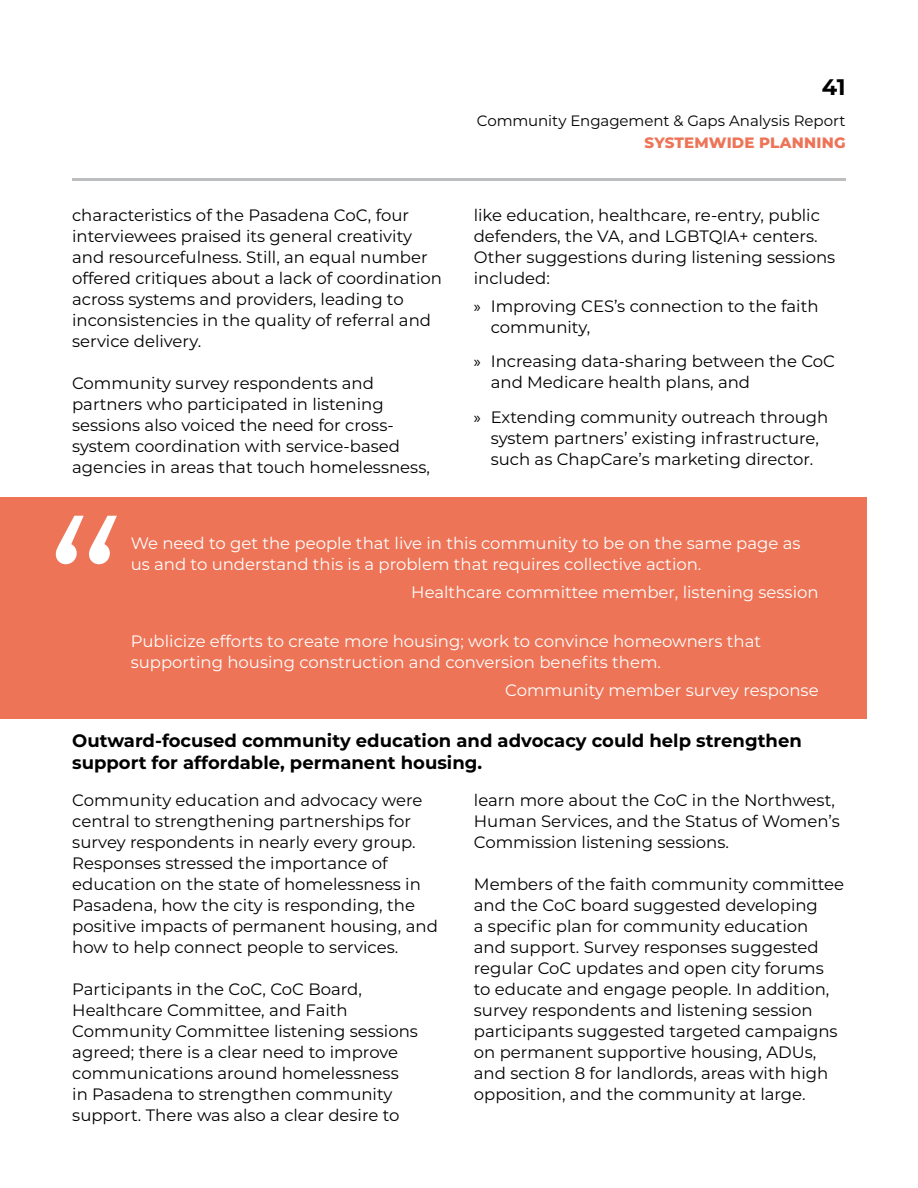
<style>
.page{position:relative;width:918px;height:1188px;background:#fff}
.page>*{position:absolute;margin:0;border:0;box-sizing:border-box;transform-origin:0 0}
.t1{font:italic 195px "Montserrat";color:#fff}
.t2{font:700 22.5px "Montserrat";color:#000}
.t3{font:700 18px/21.6px "Montserrat";color:#000}
.t4{font:16.5px/21px "Montserrat";color:#000}
.t5{font:16.5px/21px "Montserrat";color:#fff}
.t6{font:15px "Montserrat";letter-spacing:-.005em;color:#000}
.t7{font:800 15px "Montserrat";letter-spacing:.015em;color:#ed7457}
.s1{font-family:"Myriad Pro"}
</style>
<div class="page">
<hr style="left:72px;top:178px;width:774px;height:3px;background:#bcbec0">
<div style="left:0;top:497px;width:866px;height:222px;background:#ed7457"></div>
<h2 class="t2" style="left:822px;top:70px;width:25px">41</h2>
<p class="t4" style="left:72px;top:204px;width:371px">characteristics of the Pasadena CoC, four interviewees praised its general creativity and resourcefulness. Still, an equal number offered critiques about a lack of coordination across systems and providers, leading to inconsistencies in the quality of referral and service delivery.</p>
<p class="t4" style="left:72px;top:372px;width:359px">Community survey respondents and partners who participated in listening sessions also voiced the need for cross&shy;system coordination with service-based agencies in areas that touch homelessness,</p>
<p class="t6" style="left:477px;top:111px;width:370px">Community Engagement &amp; Gaps Analysis Report</p>
<p class="t7" style="left:644px;top:132px;width:203px">SYSTEMWIDE PLANNING</p>
<p class="t4" style="left:474px;top:204px;width:363px">like education, healthcare, re-entry, public defenders, the VA, and LGBTQIA+ centers.<br>Other suggestions during listening sessions included:</p>
<p class="t4" style="left:491px;top:295px;width:329px;text-indent:-17px"><span class="s1">»</span> Improving CES’s connection to the faith community,</p>
<p class="t4" style="left:491px;top:350px;width:346px;text-indent:-17px"><span class="s1">»</span> Increasing data-sharing between the CoC and Medicare health plans, and</p>
<p class="t4" style="left:474px;top:406px;width:356px;text-align:center"><span class="s1">»</span> Extending community outreach through system partners’ existing infrastructure, such as ChapCare’s marketing director.</p>
<h1 class="t1" style="left:35px;top:457px;width:76px">“</h1>
<p class="t5" style="left:131px;top:532px;width:671px">We need to get the people that live in this community to be on the same page as us and to understand this is a problem that requires collective action.</p>
<p class="t5" style="left:411px;top:581px;width:409px">Healthcare committee member, listening session</p>
<p class="t5" style="left:131px;top:630px;width:632px">Publicize efforts to create more housing; work to convince homeowners that supporting housing construction and conversion benefits them.</p>
<p class="t5" style="left:505px;top:679px;width:315px">Community member survey response</p>
<p class="t3" style="left:72px;top:729px;width:731px">Outward-focused community education and advocacy could help strengthen support for affordable, permanent housing.</p>
<p class="t4" style="left:72px;top:789px;width:367px">Community education and advocacy were central to strengthening partnerships for survey respondents in nearly every group.<br>Responses stressed the importance of education on the state of homelessness in Pasadena, how the city is responding, the positive impacts of permanent housing, and how to help connect people to services.</p>
<p class="t4" style="left:72px;top:978px;width:347px">Participants in the CoC, CoC Board, Healthcare Committee, and Faith Community Committee listening sessions agreed; there is a clear need to improve communications around homelessness in Pasadena to strengthen community support. There was also a clear desire to</p>
<p class="t4" style="left:474px;top:789px;width:367px">learn more about the CoC in the Northwest,<br>Human Services, and the Status of Women’s<br>Commission listening sessions.</p>
<p class="t4" style="left:474px;top:873px;width:372px">Members of the faith community committee and the CoC board suggested developing<br>a specific plan for community education and support. Survey responses suggested regular CoC updates and open city forums to educate and engage people. In addition, survey respondents and listening session participants suggested targeted campaigns on permanent supportive housing, ADUs, and section 8 for landlords, areas with high opposition, and the community at large.</p>
</div>
